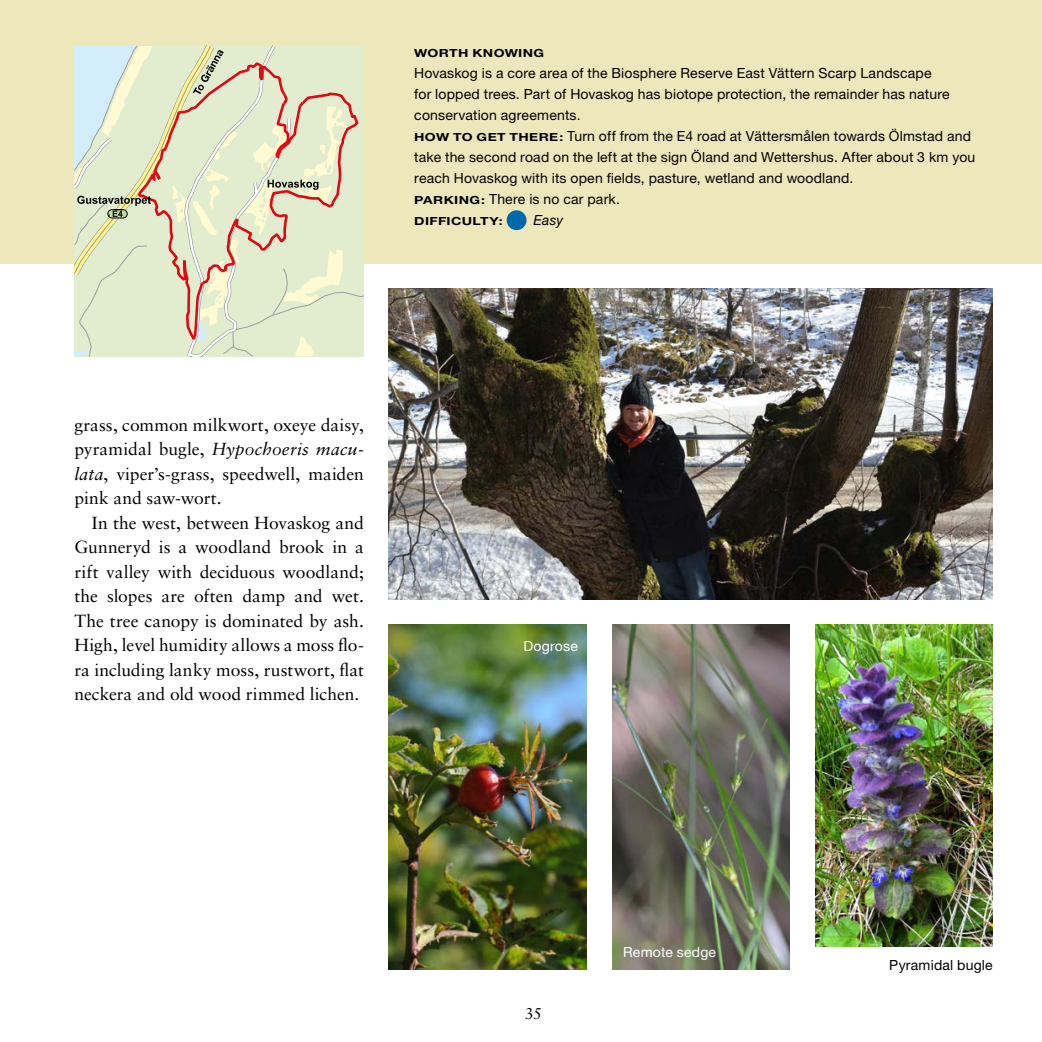
<style>
.page{position:relative;width:1042px;height:1042px;background:#fff}
.page>*{position:absolute;margin:0;border:0;box-sizing:border-box;transform-origin:0 0}
.t1{font:17.5px/24.5px "Sabon";color:#000;text-align:justify}
.t2{font:15.75px "Sabon";color:#000}
.t3{font:14px/21px "Helvetica Neue";letter-spacing:.015em;color:#000}
.t4{font:14px "Helvetica Neue";letter-spacing:.015em;color:#fff}
.t5{font:italic 14px "Helvetica Neue";color:#000}
.t6{font:700 11.2px "Helvetica Neue";letter-spacing:.025em;color:#000;scale:1.25 1}
.s1{font-weight:700;font-size:11.2px}
.s2{font-style:italic}
</style>
<div class="page">
<div style="left:0;top:0;width:1042px;height:264px;background:#ede7bc"></div>
<div style="left:507px;top:210px;width:19px;height:20px;background:#0069a9;border-radius:50%"></div>
<img style="left:389px;top:289px;width:603px;height:310px">
<svg style="left:74px;top:45px;width:290px;height:311px"></svg>
<img style="left:816px;top:624px;width:176px;height:322px">
<img style="left:612px;top:625px;width:178px;height:345px">
<img style="left:389px;top:624px;width:197px;height:346px">
<p class="t6" style="left:414px;top:46px;width:105px">WORTH KNOWING</p>
<p class="t3" style="left:414px;top:62px;width:562px">Hovaskog is a core area of the Biosphere Reserve East Vättern Scarp Landscape<br>for lopped trees. Part of Hovaskog has biotope protection, the remainder has nature conservation agreements.<br><span class="s1">HOW TO GET THERE:</span> Turn off from the E4 road at Vättersmålen towards Ölmstad and take the second road on the left at the sign Öland and Wettershus. After about 3 km you reach Hovaskog with its open fields, pasture, wetland and woodland.<br><span class="s1">PARKING:</span> There is no car park.</p>
<p class="t6" style="left:414px;top:214px;width:72px">DIFFICULTY:</p>
<p class="t5" style="left:533px;top:211px;width:31px">Easy</p>
<p class="t1" style="left:74px;top:412px;width:291px">grass, common milkwort, oxeye daisy, pyramidal bugle, <span class="s2">Hypochoeris macu&shy;lata</span>, viper’s-grass, speedwell, maiden pink and saw-wort.</p>
<p class="t1" style="left:74px;top:510px;width:291px;text-indent:17px">In the west, between Hovaskog and Gunneryd is a woodland brook in a rift valley with deciduous woodland; the slopes are often damp and wet.<br>The tree canopy is dominated by ash.<br>High, level humidity allows a moss flo&shy;ra including lanky moss, rustwort, flat neckera and old wood rimmed lichen.</p>
<p class="t4" style="left:523px;top:638px;width:56px">Dogrose</p>
<p class="t2" style="left:525px;top:1004px;width:19px">35</p>
<p class="t4" style="left:623px;top:944px;width:94px">Remote sedge</p>
<p class="t3" style="left:889px;top:954px;width:105px">Pyramidal bugle</p>
</div>
